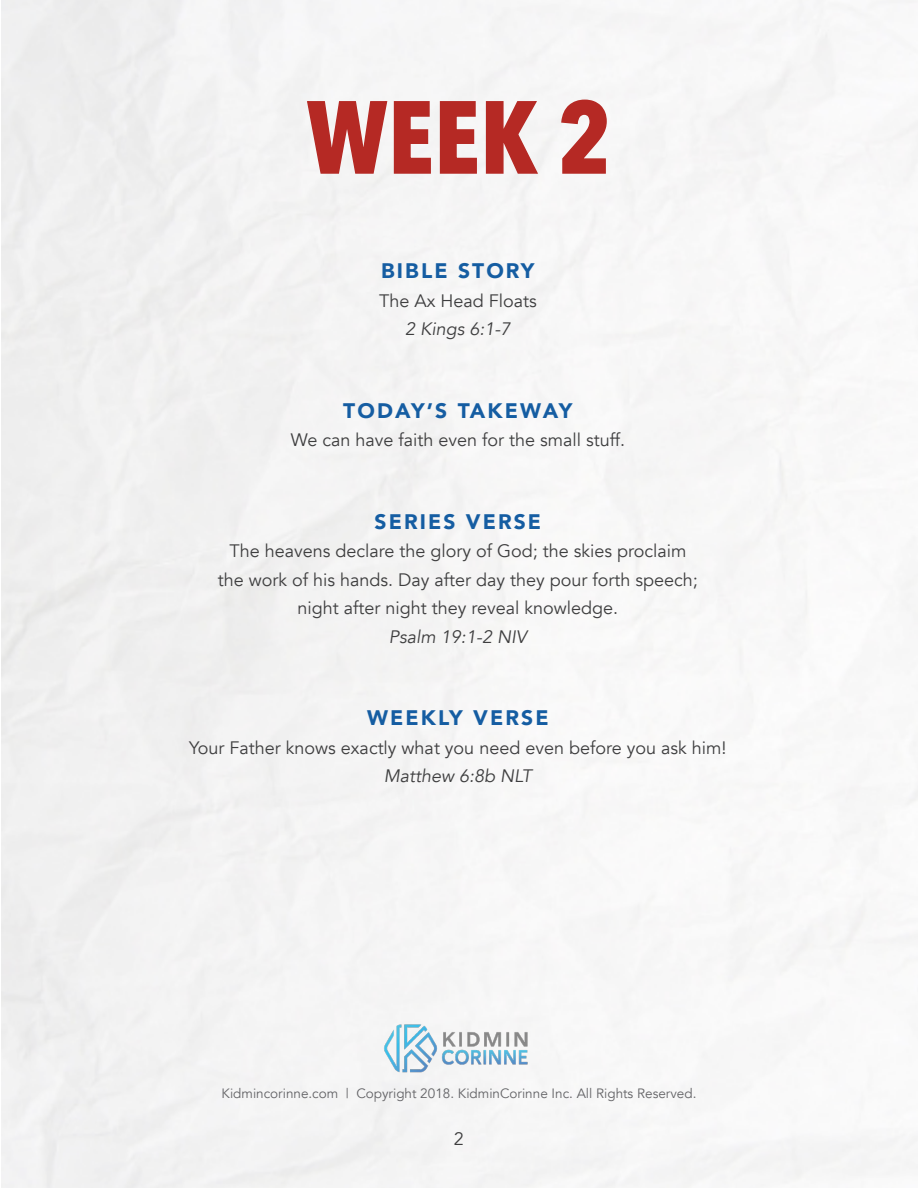
<style>
.page{position:relative;width:918px;height:1188px;background:#fff}
.page>*{position:absolute;margin:0;border:0;box-sizing:border-box;transform-origin:0 0}
.t1{font:700 100.5px "Avenir Next Condensed";color:#b52924}
.t2{font:900 21px "Avenir";letter-spacing:.1em;color:#155da2}
.t3{font:18px/28.5px "Avenir";color:#3e3e3f;text-align:center}
.t4{font:italic 18px "Avenir";color:#3e3e3f}
.t5{font:13.5px "Avenir";color:#636366}
.s1{font-style:italic}
</style>
<div class="page">
<svg style="left:306px;top:100px;width:126px;height:74px"></svg>
<svg style="left:439px;top:100px;width:39px;height:74px"></svg>
<svg style="left:485px;top:100px;width:54px;height:75px"></svg>
<svg style="left:560px;top:99px;width:48px;height:75px"></svg>
<img style="left:378px;top:1014px;width:162px;height:66px">
<h1 class="t1" style="left:307px;top:76px;width:306px">WEEK 2</h1>
<p class="t2" style="left:381px;top:253px;width:155px">BIBLE STORY</p>
<p class="t3" style="left:379px;top:286px;width:159px">The Ax Head Floats</p>
<p class="t4" style="left:405px;top:318px;width:107px">2 Kings 6:1-7</p>
<p class="t2" style="left:343px;top:392px;width:231px">TODAY’S TAKEWAY</p>
<p class="t3" style="left:291px;top:426px;width:336px">We can have faith even for the small stuff.</p>
<p class="t2" style="left:375px;top:503px;width:168px">SERIES VERSE</p>
<p class="t3" style="left:218px;top:537px;width:482px">The heavens declare the glory of God; the skies proclaim the work of his hands. Day after day they pour forth speech; night after night they reveal knowledge.</p>
<p class="t4" style="left:389px;top:626px;width:139px">Psalm 19:1-2 NIV</p>
<p class="t2" style="left:367px;top:700px;width:183px">WEEKLY VERSE</p>
<p class="t3" style="left:189px;top:733px;width:539px">Your Father knows exactly what you need even before you ask him!<br><span class="s1">Matthew 6:8b NLT</span></p>
<p class="t5" style="left:222px;top:1085px;width:476px">Kidmincorinne.com | Copyright 2018. KidminCorinne Inc. All Rights Reserved.</p>
<p class="t3" style="left:454px;top:1124px;width:12px">2</p>
</div>
